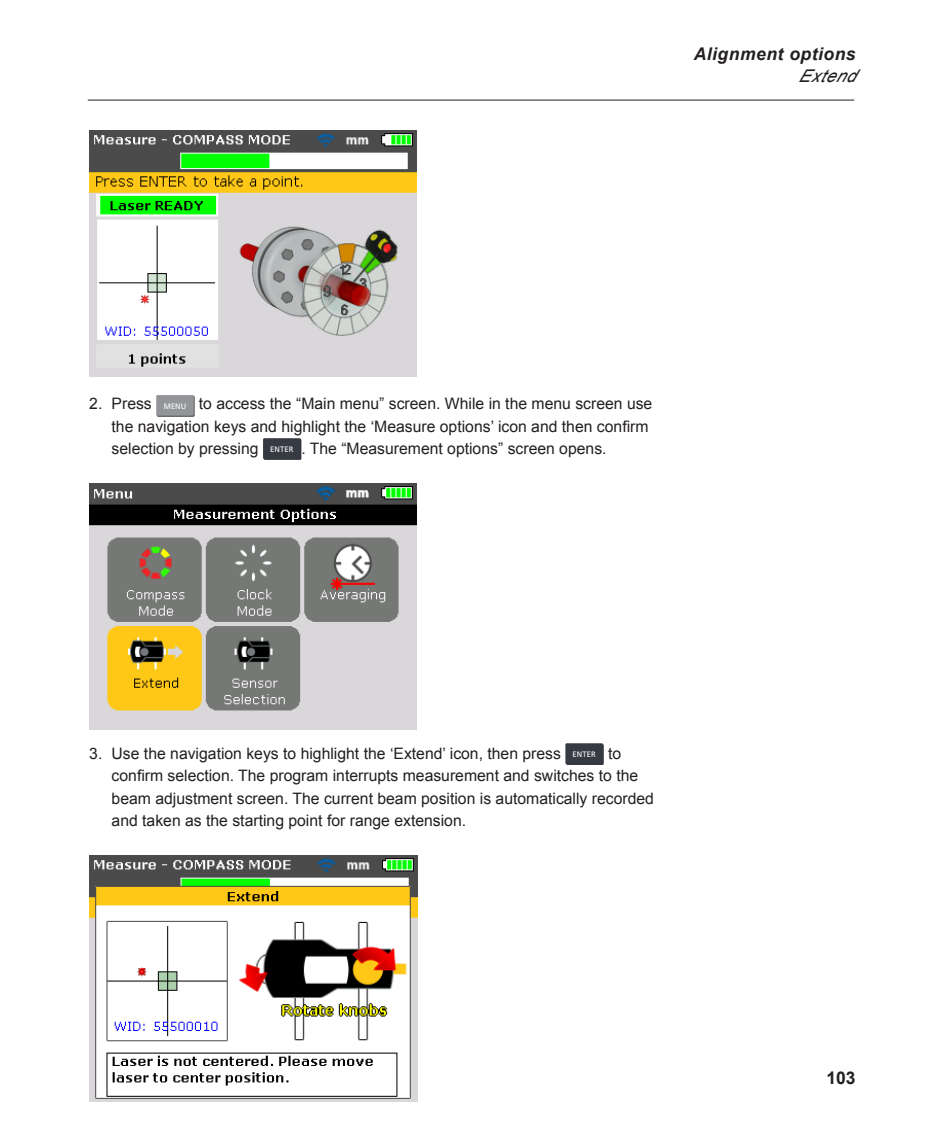
<style>
.page{position:relative;width:945px;height:1134px;background:#fff}
.page>*{position:absolute;margin:0;border:0;box-sizing:border-box;transform-origin:0 0}
.t1{font:italic 700 17.5px "Arial";letter-spacing:.03em;color:#231f20}
.t2{font:italic 17.5px "Arial";color:#231f20}
.t3{font:700 17.5px "Arial";color:#231f20}
.t4{font:15.75px/22.4px "Arial";color:#231f20}
.s1{font-family:"Frutiger";font-size:7.88px;color:#fff}
</style>
<div class="page">
<hr style="left:88px;top:100px;width:766px;height:1px;background:#231f20">
<svg style="left:157px;top:396px;width:38px;height:21px"></svg>
<div style="left:156px;top:395px;width:38px;height:21px;background:#939598"></div>
<div style="left:264px;top:439px;width:37px;height:21px;background:#484a50"></div>
<div style="left:263px;top:438px;width:38px;height:21px;background:#363a42"></div>
<svg style="left:566px;top:744px;width:38px;height:21px"></svg>
<div style="left:565px;top:743px;width:38px;height:21px;background:#363a42"></div>
<img style="left:89px;top:131px;width:328px;height:245px">
<img style="left:89px;top:484px;width:328px;height:245px">
<img style="left:89px;top:856px;width:328px;height:245px">
<p class="t1" style="left:694px;top:42px;width:164px">Alignment options</p>
<p class="t2" style="left:799px;top:64px;width:67px">Extend</p>
<p class="t4" style="left:112px;top:392px;width:542px;text-indent:-22px">2. Press <span class="s1">MENU</span> to access the “Main menu” screen. While in the menu screen use the navigation keys and highlight the ‘Measure options’ icon and then confirm selection by pressing <span class="s1">ENTER</span> . The “Measurement options” screen opens.</p>
<p class="t4" style="left:112px;top:742px;width:544px;text-indent:-22px">3. Use the navigation keys to highlight the ‘Extend’ icon, then press <span class="s1">ENTER</span> to confirm selection. The program interrupts measurement and switches to the beam adjustment screen. The current beam position is automatically recorded and taken as the starting point for range extension.</p>
<p class="t3" style="left:827px;top:1066px;width:31px">103</p>
</div>
